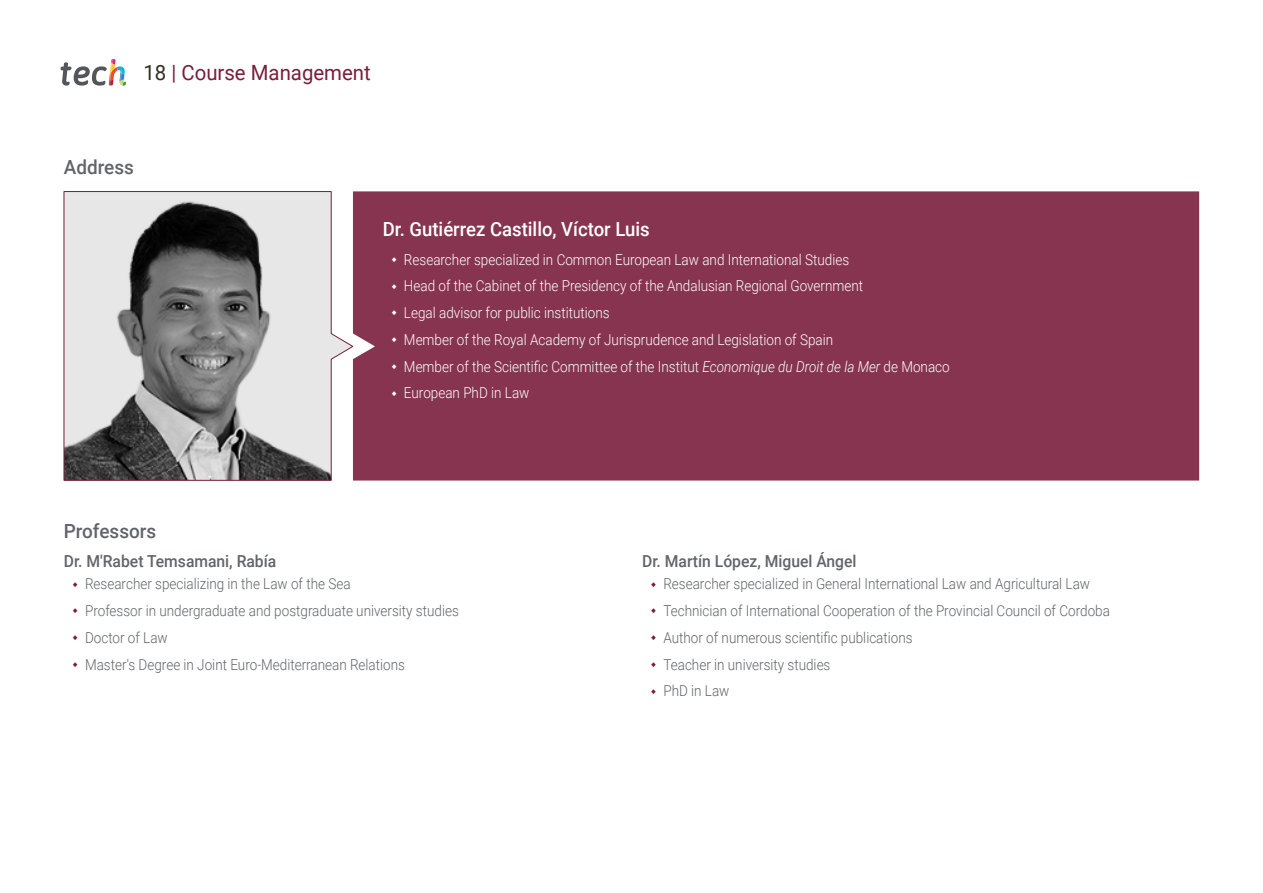
<style>
.page{position:relative;width:1263px;height:893px;background:#fff}
.page>*{position:absolute;margin:0;border:0;box-sizing:border-box;transform-origin:0 0}
.t1{font:21px "Roboto";color:#791e3c}
.t2{font:500 19.5px "Roboto";color:#fff;scale:.95 1}
.t3{font:500 19.5px "Roboto";color:#61646a}
.t4{font:500 16.5px "Roboto";color:#61646a;scale:.95 1}
.t5{font:300 15px/26.7px "Roboto";color:#61646a;scale:.9 1}
.t6{font:300 15px/26.7px "Roboto";color:#fff;scale:.9 1}
.s1{color:#312e20}
.s2{font-style:italic}
</style>
<div class="page">
<div style="left:353px;top:191px;width:846px;height:290px;background:#86344f"></div>
<svg style="left:64px;top:191px;width:289px;height:290px;background:#a9a8a9"></svg>
<svg style="left:61px;top:59px;width:65px;height:27px"></svg>
<svg style="left:392px;top:257px;width:5px;height:5px"></svg>
<svg style="left:392px;top:284px;width:5px;height:5px"></svg>
<svg style="left:392px;top:310px;width:5px;height:5px"></svg>
<svg style="left:392px;top:337px;width:5px;height:5px"></svg>
<svg style="left:392px;top:364px;width:5px;height:5px"></svg>
<svg style="left:392px;top:391px;width:5px;height:5px"></svg>
<h1 class="t1" style="left:144px;top:57px;width:229px"><span class="s1">18</span> | Course Management</h1>
<h2 class="t3" style="left:64px;top:154px;width:72px">Address</h2>
<h2 class="t2" style="left:383px;top:215px;width:283px">Dr. Gutiérrez Castillo, Víctor Luis</h2>
<p class="t6" style="left:404px;top:245px;width:608px">Researcher specialized in Common European Law and International Studies<br>Head of the Cabinet of the Presidency of the Andalusian Regional Government<br>Legal advisor for public institutions<br>Member of the Royal Academy of Jurisprudence and Legislation of Spain<br>Member of the Scientific Committee of the Institut <span class="s2">Economique du Droit de la Mer</span> de Monaco European PhD in Law</p>
<h2 class="t3" style="left:64px;top:517px;width:94px">Professors</h2>
<p class="t4" style="left:64px;top:550px;width:225px">Dr. M'Rabet Temsamani, Rabía</p>
<p class="t5" style="left:85px;top:570px;width:417px">Researcher specializing in the Law of the Sea<br>Professor in undergraduate and postgraduate university studies Doctor of Law<br>Master's Degree in Joint Euro-Mediterranean Relations</p>
<p class="t4" style="left:642px;top:550px;width:227px">Dr. Martín López, Miguel Ángel</p>
<p class="t5" style="left:663px;top:570px;width:498px">Researcher specialized in General International Law and Agricultural Law Technician of International Cooperation of the Provincial Council of Cordoba Author of numerous scientific publications<br>Teacher in university studies<br>PhD in Law</p>
</div>
